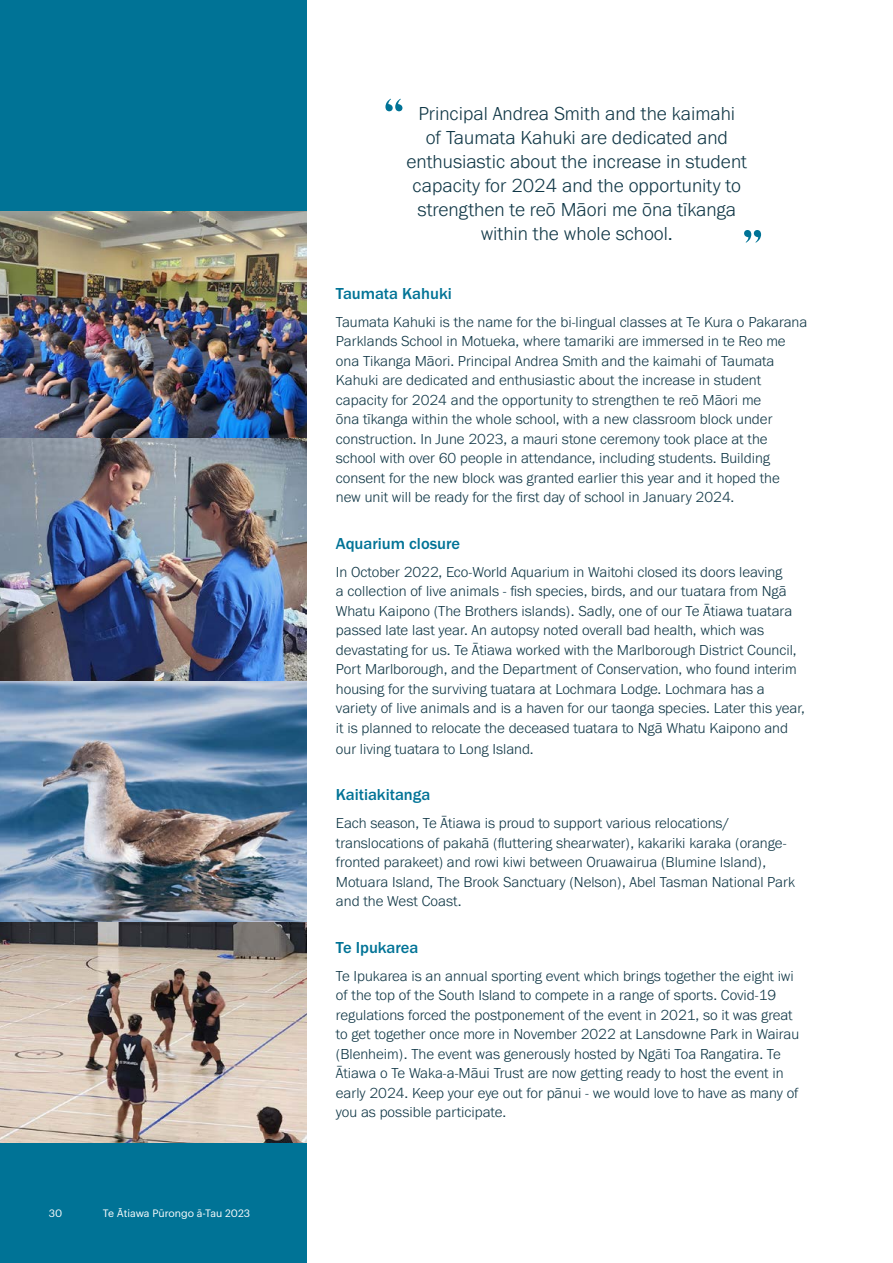
<style>
.page{position:relative;width:893px;height:1263px;background:#fff}
.page>*{position:absolute;margin:0;border:0;box-sizing:border-box;transform-origin:0 0}
.t1{font:300 19.5px/24px "Franklin Gothic URW";color:#113847;text-align:center}
.t2{font:500 16.5px "Franklin Gothic URW";color:#007396}
.t3{font:300 15px/19.5px "Franklin Gothic URW";color:#113847}
.t4{font:10.5px "Graphik";color:#fff}
</style>
<div class="page">
<div style="left:0;top:0;width:306px;height:1263px;background:#007396"></div>
<img style="left:0;top:211px;width:306px;height:463px">
<img style="left:0;top:674px;width:306px;height:247px">
<img style="left:0;top:923px;width:306px;height:220px">
<svg style="left:385px;top:99px;width:17px;height:12px"></svg>
<svg style="left:744px;top:230px;width:17px;height:13px"></svg>
<p class="t4" style="left:49px;top:1205px;width:15px">30</p>
<p class="t4" style="left:103px;top:1205px;width:149px">Te Ātiawa Pūrongo ā-Tau 2023</p>
<h1 class="t1" style="left:406px;top:101px;width:342px">Principal Andrea Smith and the kaimahi<br>of Taumata Kahuki are dedicated and enthusiastic about the increase in student capacity for 2024 and the opportunity to strengthen te reō Māori me ōna tīkanga within the whole school.</h1>
<p class="t2" style="left:336px;top:283px;width:117px">Taumata Kahuki</p>
<p class="t3" style="left:336px;top:312px;width:473px">Taumata Kahuki is the name for the bi-lingual classes at Te Kura o Pakarana Parklands School in Motueka, where tamariki are immersed in te Reo me ona Tikanga Māori. Principal Andrea Smith and the kaimahi of Taumata Kahuki are dedicated and enthusiastic about the increase in student capacity for 2024 and the opportunity to strengthen te reō Māori me<br>ōna tīkanga within the whole school, with a new classroom block under construction. In June 2023, a mauri stone ceremony took place at the school with over 60 people in attendance, including students. Building consent for the new block was granted earlier this year and it hoped the new unit will be ready for the first day of school in January 2024.</p>
<p class="t2" style="left:336px;top:533px;width:126px">Aquarium closure</p>
<p class="t3" style="left:336px;top:562px;width:471px">In October 2022, Eco-World Aquarium in Waitohi closed its doors leaving<br>a collection of live animals - fish species, birds, and our tuatara from Ngā Whatu Kaipono (The Brothers islands). Sadly, one of our Te Ātiawa tuatara passed late last year. An autopsy noted overall bad health, which was devastating for us. Te Ātiawa worked with the Marlborough District Council, Port Marlborough, and the Department of Conservation, who found interim housing for the surviving tuatara at Lochmara Lodge. Lochmara has a variety of live animals and is a haven for our taonga species. Later this year, it is planned to relocate the deceased tuatara to Ngā Whatu Kaipono and</p>
<p class="t3" style="left:336px;top:739px;width:199px">our living tuatara to Long Island.</p>
<p class="t2" style="left:336px;top:785px;width:96px">Kaitiakitanga</p>
<p class="t3" style="left:336px;top:813px;width:461px">Each season, Te Ātiawa is proud to support various relocations/ translocations of pakahā (fluttering shearwater), kakariki karaka (orange&shy;fronted parakeet) and rowi kiwi between Oruawairua (Blumine Island), Motuara Island, The Brook Sanctuary (Nelson), Abel Tasman National Park and the West Coast.</p>
<p class="t2" style="left:336px;top:937px;width:84px">Te Ipukarea</p>
<p class="t3" style="left:336px;top:966px;width:465px">Te Ipukarea is an annual sporting event which brings together the eight iwi of the top of the South Island to compete in a range of sports. Covid-19 regulations forced the postponement of the event in 2021, so it was great to get together once more in November 2022 at Lansdowne Park in Wairau (Blenheim). The event was generously hosted by Ngāti Toa Rangatira. Te Ātiawa o Te Waka-a-Māui Trust are now getting ready to host the event in early 2024. Keep your eye out for pānui - we would love to have as many of you as possible participate.</p>
</div>
